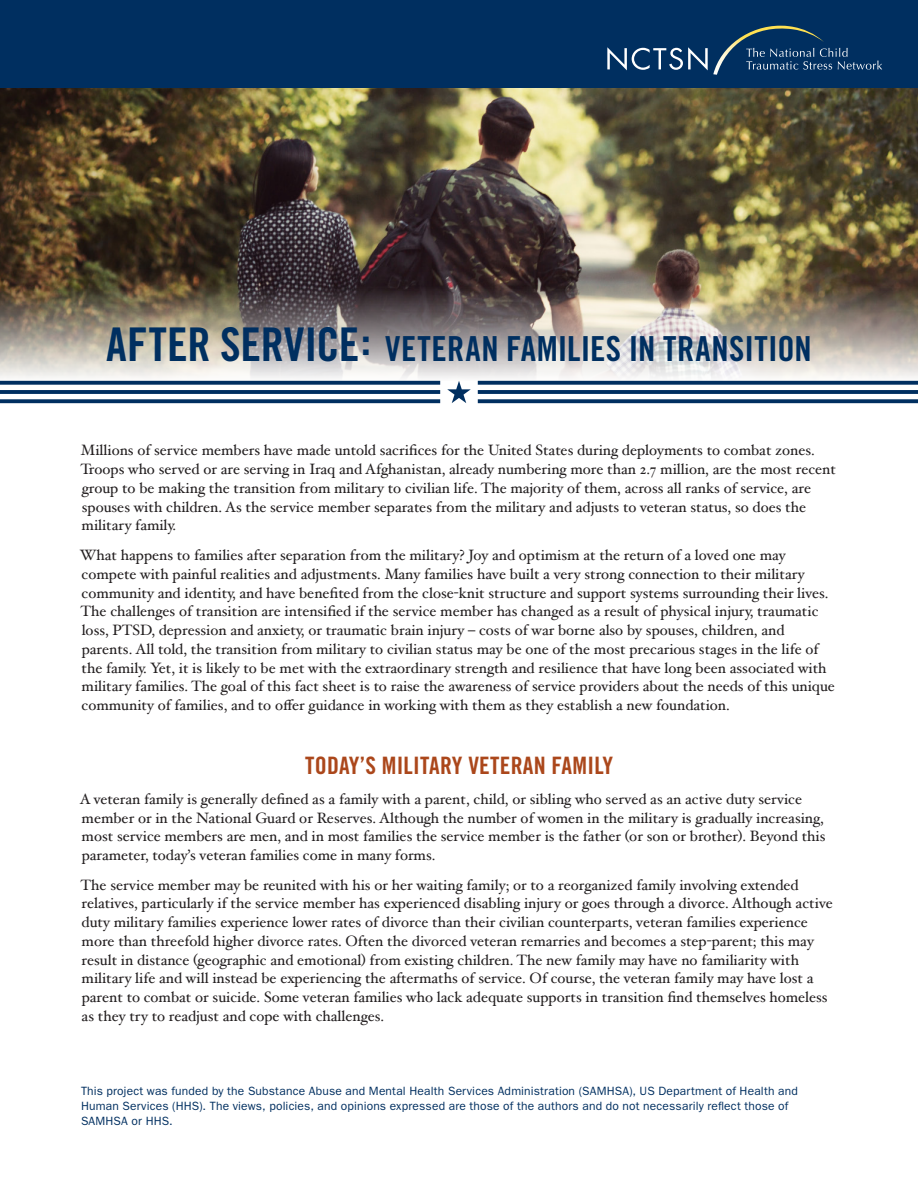
<style>
.page{position:relative;width:918px;height:1188px;background:#fff}
.page>*{position:absolute;margin:0;border:0;box-sizing:border-box;transform-origin:0 0}
.CWTTT_header{font:34.5px "Trade Gothic Bold Cond Twenty";letter-spacing:.01em;color:#002f60}
.t1{font:24px "Trade Gothic Bold Cond Twenty";letter-spacing:.01em;color:#ab471b}
.t2{font:15px/18.8px "Hoefler Text";color:#231f20}
.Title_Pg_text{font:12px/15px "ITC Franklin Gothic Std";letter-spacing:.015em;color:#002f60}
.s1{font-size:46.5px}
</style>
<div class="page">
<img style="left:0;top:87px;width:918px;height:294px">
<div style="left:0;top:0;width:918px;height:87px;background:#002f60"></div>
<svg style="left:607px;top:25px;width:275px;height:50px"></svg>
<svg style="left:447px;top:381px;width:24px;height:22px"></svg>
<svg style="left:478px;top:381px;width:440px;height:4px;background:#133e6c"></svg>
<hr style="left:478px;top:390px;width:440px;height:4px;background:#002f60">
<svg style="left:478px;top:399px;width:440px;height:4px;background:#123e6b"></svg>
<svg style="left:0;top:381px;width:440px;height:4px;background:#133e6c"></svg>
<hr style="left:0;top:390px;width:440px;height:4px;background:#002f60">
<svg style="left:0;top:399px;width:440px;height:4px;background:#123e6b"></svg>
<p class="CWTTT_header" style="left:106px;top:328px;width:707px"><span class="s1">AFTER SERVICE</span><sup>:</sup> VETERAN FAMILIES IN TRANSITION</p>
<p class="t2" style="left:81px;top:441px;width:757px">Millions of service members have made untold sacrifices for the United States during deployments to combat zones.<br>Troops who served or are serving in Iraq and Afghanistan, already numbering more than 2.7 million, are the most recent group to be making the transition from military to civilian life. The majority of them, across all ranks of service, are spouses with children. As the service member separates from the military and adjusts to veteran status, so does the military family.</p>
<p class="t2" style="left:80px;top:545px;width:757px">What happens to families after separation from the military? Joy and optimism at the return of a loved one may compete with painful realities and adjustments. Many families have built a very strong connection to their military community and identity, and have benefited from the close-knit structure and support systems surrounding their lives.<br>The challenges of transition are intensified if the service member has changed as a result of physical injury, traumatic loss, PTSD, depression and anxiety, or traumatic brain injury – costs of war borne also by spouses, children, and parents. All told, the transition from military to civilian status may be one of the most precarious stages in the life of the family. Yet, it is likely to be met with the extraordinary strength and resilience that have long been associated with military families. The goal of this fact sheet is to raise the awareness of service providers about the needs of this unique community of families, and to offer guidance in working with them as they establish a new foundation.</p>
<p class="t1" style="left:305px;top:751px;width:310px">TODAY’S MILITARY VETERAN FAMILY</p>
<p class="t2" style="left:80px;top:789px;width:747px">A veteran family is generally defined as a family with a parent, child, or sibling who served as an active duty service member or in the National Guard or Reserves. Although the number of women in the military is gradually increasing, most service members are men, and in most families the service member is the father (or son or brother). Beyond this parameter, today’s veteran families come in many forms.</p>
<p class="t2" style="left:81px;top:875px;width:754px">The service member may be reunited with his or her waiting family; or to a reorganized family involving extended relatives, particularly if the service member has experienced disabling injury or goes through a divorce. Although active duty military families experience lower rates of divorce than their civilian counterparts, veteran families experience more than threefold higher divorce rates. Often the divorced veteran remarries and becomes a step-parent; this may result in distance (geographic and emotional) from existing children. The new family may have no familiarity with military life and will instead be experiencing the aftermaths of service. Of course, the veteran family may have lost a parent to combat or suicide. Some veteran families who lack adequate supports in transition find themselves homeless as they try to readjust and cope with challenges.</p>
<p class="Title_Pg_text" style="left:81px;top:1083px;width:718px">This project was funded by the Substance Abuse and Mental Health Services Administration (SAMHSA), US Department of Health and<br>Human Services (HHS). The views, policies, and opinions expressed are those of the authors and do not necessarily reflect those of<br>SAMHSA or HHS.</p>
</div>
